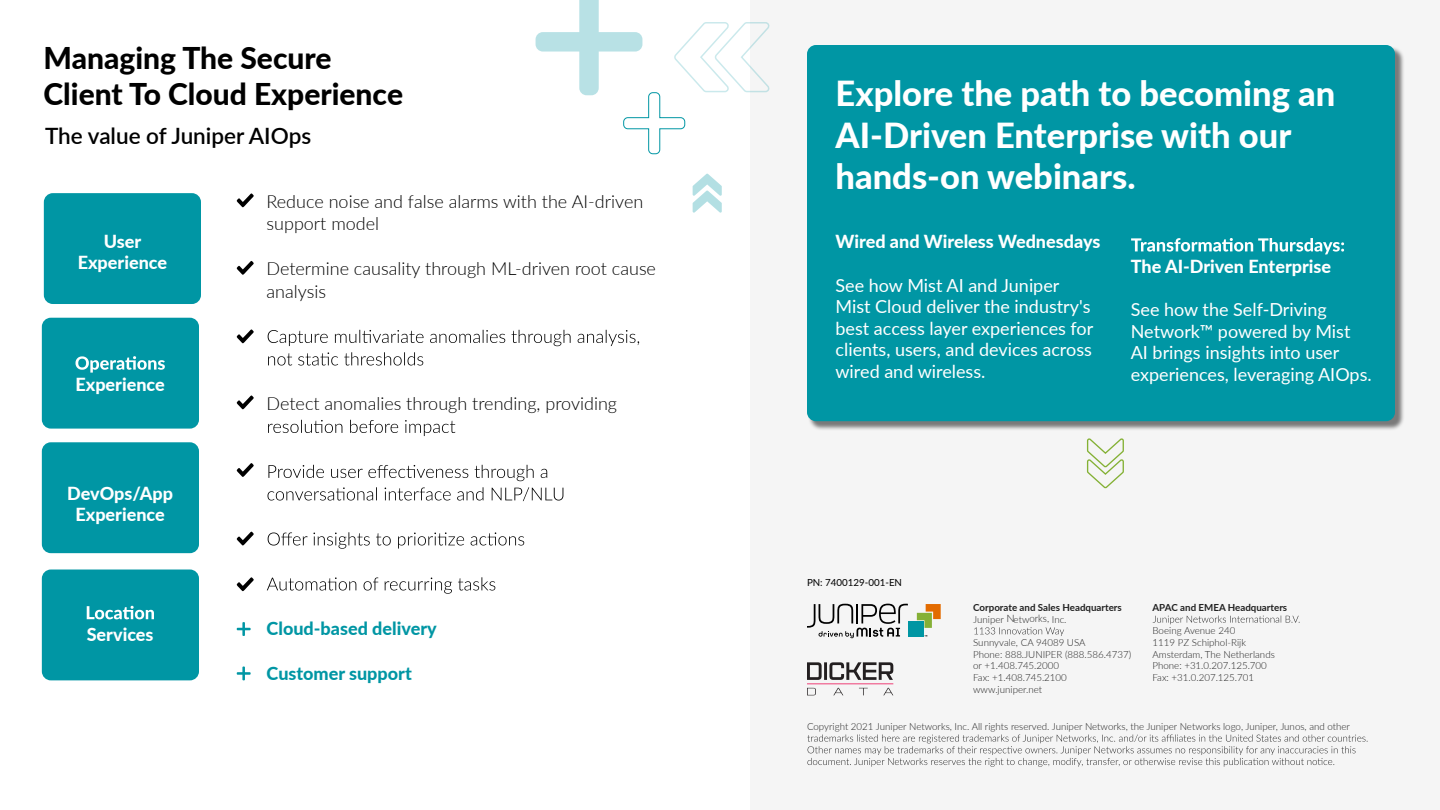
<style>
.page{position:relative;width:1440px;height:810px;background:#fff}
.page>*{position:absolute;margin:0;border:0;box-sizing:border-box;transform-origin:0 0}
.t1{font:800 34.5px/42px "Lato";color:#fff}
.t2{font:800 30px/36px "Lato";color:#000}
.t3{font:600 22.5px "Lato";color:#000}
.t4{font:18px/21.6px "Lato";color:#fff}
.t5{font:300 18px/22.5px "Lato";color:#000}
.t6{font:800 18px/21.6px "Lato";color:#fff;text-align:center}
.t7{font:800 18px "Lato";color:#0096a4}
.t8{font:300 9.75px/11.7px "Lato";color:#212121}
.t9{font:700 9.75px/11.7px "Lato";color:#212121}
.t10{font:9.75px "Lato";color:#000}
.s1{font-weight:300}
.s2{font-weight:300;font-size:10.27px}
</style>
<div class="page">
<div style="left:750px;top:0;width:690px;height:810px;background:#f5f5f5"></div>
<svg style="left:808px;top:46px;width:596px;height:384px;background:#a0a2a2"></svg>
<div style="left:807px;top:45px;width:588px;height:376px;background:#0096a4;border-radius:9px"></div>
<svg style="left:536px;top:0;width:234px;height:155px"></svg>
<svg style="left:693px;top:174px;width:29px;height:39px"></svg>
<svg style="left:807px;top:735px;width:561px;height:32px"></svg>
<svg style="left:974px;top:627px;width:90px;height:9px"></svg>
<svg style="left:1153px;top:616px;width:147px;height:8px"></svg>
<svg style="left:1131px;top:238px;width:213px;height:16px"></svg>
<svg style="left:1086px;top:438px;width:38px;height:51px"></svg>
<svg style="left:917px;top:604px;width:24px;height:24px"></svg>
<div style="left:908px;top:622px;width:15px;height:15px;background:#0096a3"></div>
<svg style="left:807px;top:604px;width:101px;height:34px"></svg>
<div style="left:44px;top:193px;width:157px;height:111px;background:#0096a4;border-radius:9px"></div>
<div style="left:42px;top:318px;width:157px;height:111px;background:#0096a4;border-radius:9px"></div>
<div style="left:42px;top:442px;width:157px;height:111px;background:#0096a4;border-radius:9px"></div>
<div style="left:42px;top:570px;width:157px;height:110px;background:#0096a4;border-radius:9px"></div>
<svg style="left:76px;top:356px;width:89px;height:17px"></svg>
<svg style="left:87px;top:606px;width:67px;height:13px"></svg>
<svg style="left:268px;top:330px;width:371px;height:16px"></svg>
<svg style="left:268px;top:352px;width:155px;height:14px"></svg>
<svg style="left:268px;top:420px;width:187px;height:16px"></svg>
<svg style="left:268px;top:465px;width:279px;height:16px"></svg>
<svg style="left:268px;top:487px;width:295px;height:14px"></svg>
<svg style="left:268px;top:532px;width:256px;height:17px"></svg>
<svg style="left:267px;top:577px;width:228px;height:17px"></svg>
<svg style="left:237px;top:667px;width:14px;height:13px"></svg>
<svg style="left:237px;top:622px;width:14px;height:14px"></svg>
<svg style="left:236px;top:193px;width:18px;height:15px"></svg>
<svg style="left:236px;top:261px;width:18px;height:14px"></svg>
<svg style="left:236px;top:329px;width:18px;height:15px"></svg>
<svg style="left:236px;top:395px;width:18px;height:15px"></svg>
<svg style="left:236px;top:463px;width:18px;height:14px"></svg>
<svg style="left:236px;top:531px;width:18px;height:15px"></svg>
<svg style="left:236px;top:577px;width:18px;height:15px"></svg>
<svg style="left:807px;top:688px;width:9px;height:7px"></svg>
<svg style="left:833px;top:688px;width:10px;height:7px"></svg>
<svg style="left:859px;top:688px;width:9px;height:7px"></svg>
<svg style="left:883px;top:688px;width:10px;height:7px"></svg>
<svg style="left:807px;top:662px;width:15px;height:18px"></svg>
<hr style="left:824px;top:662px;width:3px;height:18px;background:#231f20">
<svg style="left:829px;top:662px;width:64px;height:18px"></svg>
<hr style="left:807px;top:683px;width:86px;height:1px;background:#ed1a5d">
<h2 class="t2" style="left:44px;top:39px;width:361px">Managing The Secure<br>Client To Cloud Experience</h2>
<h3 class="t3" style="left:45px;top:120px;width:268px">The value of Juniper AIOps</h3>
<h3 class="t6" style="left:78px;top:229px;width:91px">User<br>Experience</h3>
<h3 class="t6" style="left:75px;top:373px;width:91px">Experience</h3>
<h3 class="t6" style="left:67px;top:482px;width:107px">DevOps/App<br>Experience</h3>
<h3 class="t6" style="left:87px;top:623px;width:68px">Services</h3>
<h3 class="t5" style="left:267px;top:190px;width:378px">Reduce noise and false alarms with the AI-driven support model</h3>
<h3 class="t5" style="left:267px;top:257px;width:391px">Determine causality through ML-driven root cause analysis</h3>
<h3 class="t5" style="left:267px;top:392px;width:352px">Detect anomalies through trending, providing</h3>
<h3 class="t7" style="left:267px;top:615px;width:172px">Cloud-based delivery</h3>
<h3 class="t7" style="left:267px;top:660px;width:147px">Customer support</h3>
<h1 class="t1" style="left:836px;top:70px;width:501px">Explore the path to becoming an<br>AI-Driven Enterprise with our hands-on webinars.</h1>
<h3 class="t6" style="left:836px;top:230px;width:266px">Wired and Wireless Wednesdays</h3>
<h3 class="t4" style="left:836px;top:274px;width:259px">See how Mist AI and Juniper<br>Mist Cloud deliver the industry's best access layer experiences for clients, users, and devices across wired and wireless.</h3>
<h3 class="t6" style="left:1131px;top:255px;width:202px">The AI-Driven Enterprise</h3>
<h3 class="t4" style="left:1131px;top:298px;width:242px">See how the Self-Driving<br>Network™ powered by Mist<br>AI brings insights into user experiences, leveraging AIOps.</h3>
<p class="t10" style="left:807px;top:576px;width:97px">PN: 7400129-001-EN</p>
<p class="t9" style="left:973px;top:601px;width:150px">Corporate and Sales Headquarters<br><span class="s1">Juniper</span> <span class="s2">N</span><span class="s1">etw</span><span class="s2">orks,</span> <span class="s1">Inc.</span></p>
<p class="t8" style="left:973px;top:636px;width:160px">Sunnyvale, CA 94089 USA<br>Phone: 888.JUNIPER (888.586.4737) or +1.408.745.2000<br>Fax: +1.408.745.2100 www.juniper.net</p>
<p class="t9" style="left:1153px;top:601px;width:136px">APAC and EMEA Headquarters</p>
<p class="t8" style="left:1153px;top:625px;width:84px">Boeing Avenue 240</p>
<p class="t8" style="left:1153px;top:648px;width:124px">Amsterdam, The Netherlands<br>Phone: +31.0.207.125.700<br>Fax: +31.0.207.125.701</p>
<p class="t8" style="left:1153px;top:636px;width:95px">1119 PZ Schiphol-Rijk</p>
<p class="t8" style="left:807px;top:720px;width:545px">Copyright 2021 Juniper Networks, Inc. All rights reserved. Juniper Networks, the Juniper Networks logo, Juniper, Junos, and other</p>
</div>
